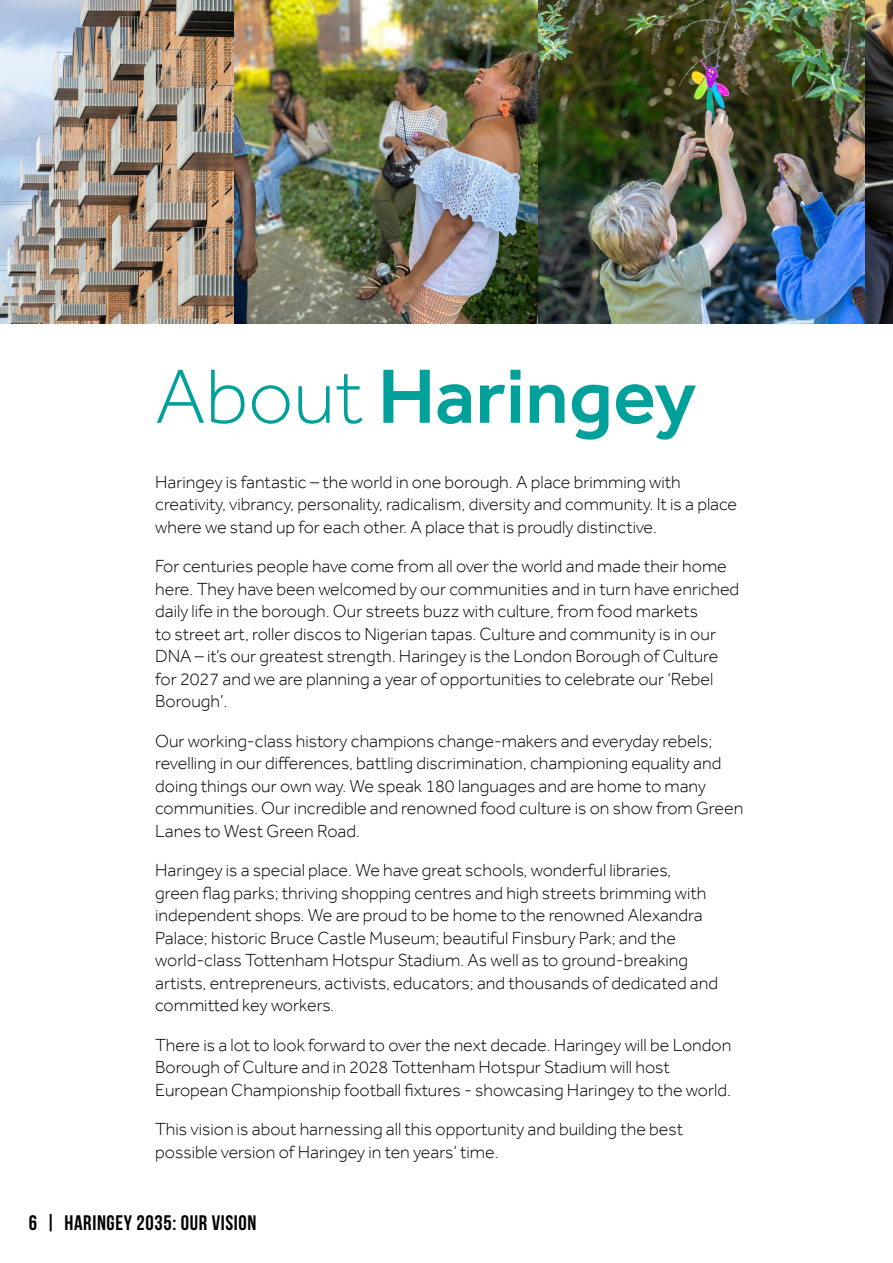
<style>
.page{position:relative;width:893px;height:1263px;background:#fff}
.page>*{position:absolute;margin:0;border:0;box-sizing:border-box;transform-origin:0 0}
.t1{font:500 79.5px "Effra";color:#00a09b}
.t2{font:21px "Bebas Neue";letter-spacing:.03em;color:#000}
.t3{font:300 18px/22.5px "Effra";color:#000}
.s1{font-weight:300}
</style>
<div class="page">
<img style="left:0;top:0;width:235px;height:323px">
<img style="left:538px;top:0;width:328px;height:323px">
<img style="left:235px;top:0;width:303px;height:323px">
<img style="left:866px;top:0;width:27px;height:323px">
<h1 class="t1" style="left:155px;top:349px;width:542px"><span class="s1">About</span> Haringey</h1>
<p class="t3" style="left:155px;top:470px;width:583px">Haringey is fantastic – the world in one borough. A place brimming with creativity, vibrancy, personality, radicalism, diversity and community. It is a place where we stand up for each other. A place that is proudly distinctive.</p>
<p class="t3" style="left:155px;top:555px;width:586px">For centuries people have come from all over the world and made their home here. They have been welcomed by our communities and in turn have enriched daily life in the borough. Our streets buzz with culture, from food markets<br>to street art, roller discos to Nigerian tapas. Culture and community is in our DNA – it’s our greatest strength. Haringey is the London Borough of Culture for 2027 and we are planning a year of opportunities to celebrate our ‘Rebel Borough’.</p>
<p class="t3" style="left:155px;top:729px;width:559px">Our working-class history champions change-makers and everyday rebels;</p>
<p class="t3" style="left:155px;top:752px;width:568px">revelling in our differences, battling discrimination, championing equality and</p>
<p class="t3" style="left:155px;top:774px;width:590px">doing things our own way. We speak 180 languages and are home to many communities. Our incredible and renowned food culture is on show from Green<br>Lanes to West Green Road.</p>
<p class="t3" style="left:155px;top:859px;width:517px">Haringey is a special place. We have great schools, wonderful libraries,</p>
<p class="t3" style="left:155px;top:881px;width:553px">green flag parks; thriving shopping centres and high streets brimming with</p>
<p class="t3" style="left:155px;top:904px;width:564px">independent shops. We are proud to be home to the renowned Alexandra Palace; historic Bruce Castle Museum; beautiful Finsbury Park; and the world-class Tottenham Hotspur Stadium. As well as to ground-breaking artists, entrepreneurs, activists, educators; and thousands of dedicated and committed key workers.</p>
<p class="t3" style="left:155px;top:1033px;width:578px">There is a lot to look forward to over the next decade. Haringey will be London<br>Borough of Culture and in 2028 Tottenham Hotspur Stadium will host</p>
<p class="t3" style="left:155px;top:1078px;width:577px">European Championship football fixtures - showcasing Haringey to the world.</p>
<p class="t3" style="left:155px;top:1118px;width:529px">This vision is about harnessing all this opportunity and building the best possible version of Haringey in ten years’ time.</p>
<p class="t2" style="left:29px;top:1211px;width:229px">6 | HARINGEY 2035: OUR VISION</p>
</div>
